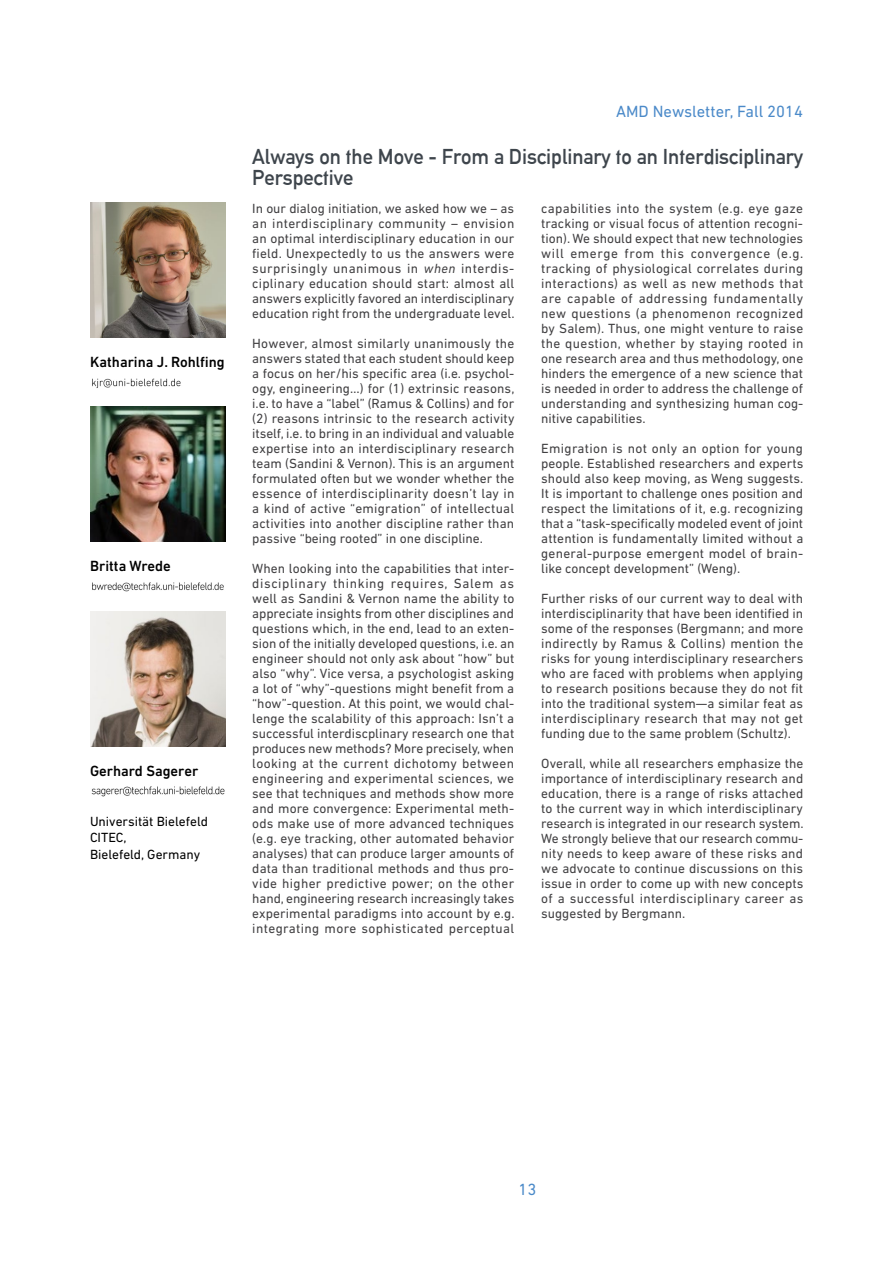
<style>
.page{position:relative;width:893px;height:1263px;background:#fff}
.page>*{position:absolute;margin:0;border:0;box-sizing:border-box;transform-origin:0 0}
.t1{font:21px/21px "Alte DIN1451 Mittelschrift";color:#3e454c}
.t2{font:16.5px "DIN Next LT Pro";color:#4b8ac9}
.t3{font:500 15px "DIN Next LT Pro";color:#000}
.t4{font:13.5px/15px "DIN Next LT Pro";color:#414042;text-align:justify}
.t5{font:13.5px/16.5px "DIN Next LT Pro";color:#000}
.s1{font-style:italic}
</style>
<div class="page">
<img style="left:90px;top:202px;width:135px;height:135px">
<img style="left:91px;top:786px;width:134px;height:11px">
<img style="left:90px;top:407px;width:135px;height:135px">
<img style="left:90px;top:611px;width:135px;height:135px">
<img style="left:92px;top:378px;width:89px;height:10px">
<img style="left:92px;top:582px;width:132px;height:10px">
<p class="t3" style="left:90px;top:353px;width:136px">Katharina J. Rohlfing</p>
<p class="t3" style="left:90px;top:558px;width:82px">Britta Wrede</p>
<p class="t3" style="left:90px;top:762px;width:110px">Gerhard Sagerer</p>
<p class="t5" style="left:90px;top:813px;width:120px">Universität Bielefeld<br>CITEC,<br>Bielefeld, Germany</p>
<p class="t2" style="left:616px;top:102px;width:188px">AMD Newsletter, Fall 2014</p>
<h1 class="t1" style="left:252px;top:146px;width:553px">Always on the Move - From a Disciplinary to an Interdisciplinary<br>Perspective</h1>
<p class="t4" style="left:252px;top:201px;width:264px">In our dialog initiation, we asked how we – as an interdisciplinary community – envision an optimal interdisciplinary education in our field. Unexpectedly to us the answers were surprisingly unanimous in <span class="s1">when</span> interdis&shy;ciplinary education should start: almost all answers explicitly favored an interdisciplinary education right from the undergraduate level.</p>
<p class="t4" style="left:252px;top:336px;width:264px">However, almost similarly unanimously the answers stated that each student should keep a focus on her/his specific area (i.e. psychol&shy;ogy, engineering…) for (1) extrinsic reasons, i.e. to have a “label” (Ramus &amp; Collins) and for (2) reasons intrinsic to the research activity itself, i.e. to bring in an individual and valuable expertise into an interdisciplinary research team (Sandini &amp; Vernon). This is an argument formulated often but we wonder whether the essence of interdisciplinarity doesn’t lay in a kind of active “emigration” of intellectual activities into another discipline rather than passive “being rooted” in one discipline.</p>
<p class="t4" style="left:252px;top:561px;width:264px">When looking into the capabilities that inter&shy;disciplinary thinking requires, Salem as well as Sandini &amp; Vernon name the ability to appreciate insights from other disciplines and questions which, in the end, lead to an exten&shy;sion of the initially developed questions, i.e. an engineer should not only ask about “how” but also “why”. Vice versa, a psychologist asking a lot of “why”-questions might benefit from a “how”-question. At this point, we would chal&shy;lenge the scalability of this approach: Isn’t a successful interdiscplinary research one that produces new methods? More precisely, when looking at the current dichotomy between engineering and experimental sciences, we see that techniques and methods show more and more convergence: Experimental meth&shy;ods make use of more advanced techniques (e.g. eye tracking, other automated behavior analyses) that can produce larger amounts of data than traditional methods and thus pro&shy;vide higher predictive power; on the other hand, engineering research increasingly takes experimental paradigms into account by e.g. integrating more sophisticated perceptual</p>
<p class="t4" style="left:541px;top:201px;width:264px">capabilities into the system (e.g. eye gaze tracking or visual focus of attention recogni&shy;tion). We should expect that new technologies will emerge from this convergence (e.g. tracking of physiological correlates during interactions) as well as new methods that are capable of addressing fundamentally new questions (a phenomenon recognized by Salem). Thus, one might venture to raise the question, whether by staying rooted in one research area and thus methodology, one hinders the emergence of a new science that is needed in order to address the challenge of understanding and synthesizing human cog&shy;nitive capabilities.</p>
<p class="t4" style="left:541px;top:441px;width:264px">Emigration is not only an option for young people. Established researchers and experts should also keep moving, as Weng suggests.<br>It is important to challenge ones position and respect the limitations of it, e.g. recognizing that a “task-specifically modeled event of joint attention is fundamentally limited without a general-purpose emergent model of brain&shy;like concept development” (Weng).</p>
<p class="t4" style="left:541px;top:591px;width:264px">Further risks of our current way to deal with interdisciplinarity that have been identified in some of the responses (Bergmann; and more indirectly by Ramus &amp; Collins) mention the risks for young interdisciplinary researchers who are faced with problems when applying to research positions because they do not fit into the traditional system—a similar feat as interdisciplinary research that may not get funding due to the same problem (Schultz).</p>
<p class="t4" style="left:541px;top:756px;width:264px">Overall, while all researchers emphasize the importance of interdisciplinary research and education, there is a range of risks attached to the current way in which interdisciplinary research is integrated in our research system.<br>We strongly believe that our research commu&shy;nity needs to keep aware of these risks and we advocate to continue discussions on this issue in order to come up with new concepts of a successful interdisciplinary career as suggested by Bergmann.</p>
<p class="t2" style="left:519px;top:1180px;width:19px">13</p>
</div>
